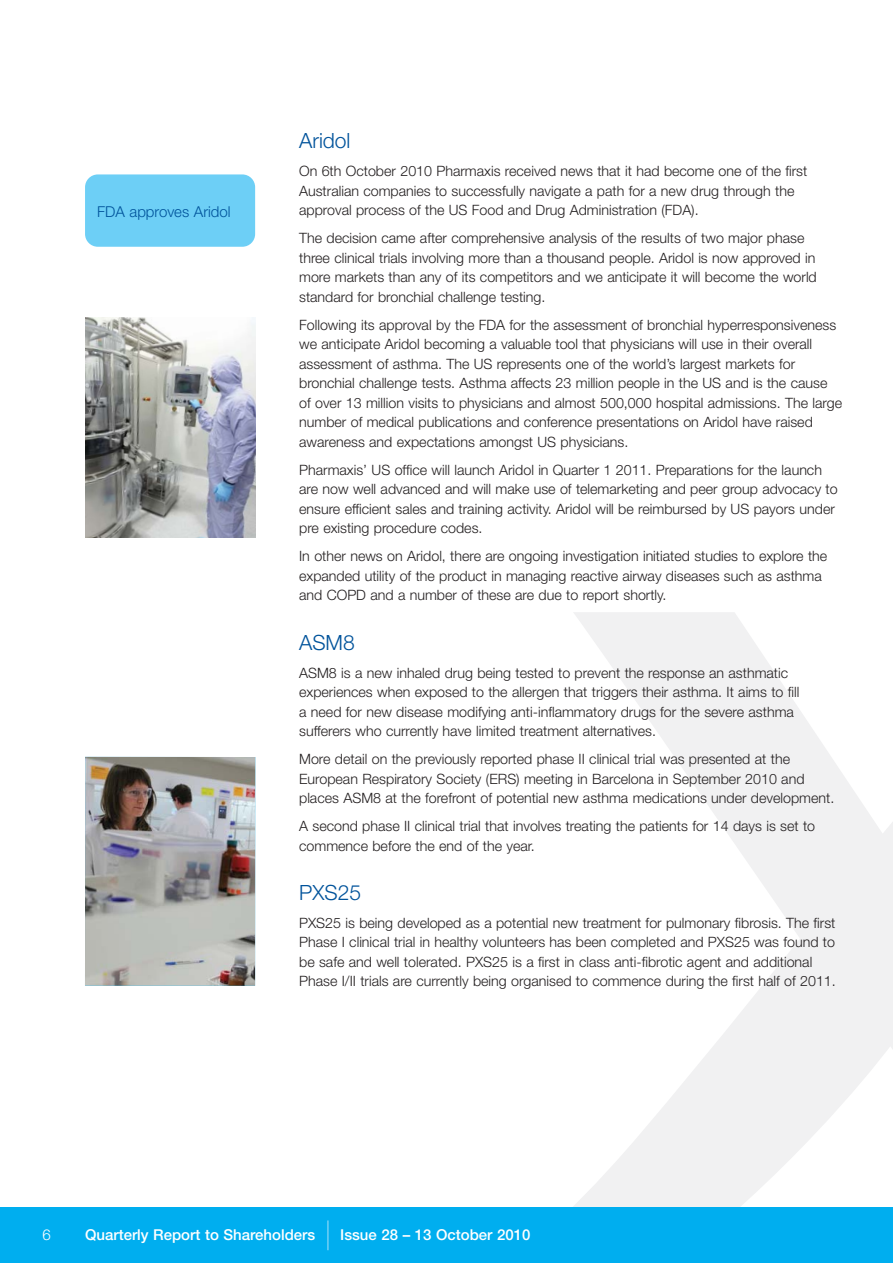
<style>
.page{position:relative;width:893px;height:1263px;background:#fff}
.page>*{position:absolute;margin:0;border:0;box-sizing:border-box;transform-origin:0 0}
.t1{font:300 21px "Helvetica Neue";color:#00539b}
.t2{font:500 15px "Helvetica Neue";color:#fff}
.t3{font:300 15px "Helvetica Neue";color:#00539b}
.t4{font:300 15px "Helvetica Neue";color:#fff}
.t5{font:300 14.25px/19.5px "Helvetica Neue";color:#231f20}
</style>
<div class="page">
<svg style="left:340px;top:612px;width:553px;height:596px"></svg>
<div style="left:0;top:1208px;width:893px;height:55px;background:#00aeef"></div>
<hr style="left:327px;top:1220px;width:2px;height:30px;background:#71d0f6">
<div style="left:85px;top:174px;width:170px;height:73px;background:#6dcff6;border-radius:13px"></div>
<img style="left:85px;top:318px;width:170px;height:220px">
<img style="left:85px;top:757px;width:170px;height:229px">
<p class="t3" style="left:97px;top:206px;width:135px">FDA approves Aridol</p>
<h1 class="t1" style="left:299px;top:133px;width:53px">Aridol</h1>
<p class="t5" style="left:299px;top:163px;width:510px">On 6th October 2010 Pharmaxis received news that it had become one of the first<br>Australian companies to successfully navigate a path for a new drug through the approval process of the US Food and Drug Administration (FDA).</p>
<p class="t5" style="left:299px;top:230px;width:519px">The decision came after comprehensive analysis of the results of two major phase three clinical trials involving more than a thousand people. Aridol is now approved in more markets than any of its competitors and we anticipate it will become the world standard for bronchial challenge testing.</p>
<p class="t5" style="left:299px;top:316px;width:545px">Following its approval by the FDA for the assessment of bronchial hyperresponsiveness we anticipate Aridol becoming a valuable tool that physicians will use in their overall assessment of asthma. The US represents one of the world’s largest markets for bronchial challenge tests. Asthma affects 23 million people in the US and is the cause of over 13 million visits to physicians and almost 500,000 hospital admissions. The large number of medical publications and conference presentations on Aridol have raised awareness and expectations amongst US physicians.</p>
<p class="t5" style="left:299px;top:461px;width:540px">Pharmaxis’ US office will launch Aridol in Quarter 1 2011. Preparations for the launch are now well advanced and will make use of telemarketing and peer group advocacy to ensure efficient sales and training activity. Aridol will be reimbursed by US payors under pre existing procedure codes.</p>
<p class="t5" style="left:299px;top:548px;width:530px">In other news on Aridol, there are ongoing investigation initiated studies to explore the expanded utility of the product in managing reactive airway diseases such as asthma and COPD and a number of these are due to report shortly.</p>
<h1 class="t1" style="left:299px;top:635px;width:57px">ASM8</h1>
<p class="t5" style="left:299px;top:664px;width:502px">ASM8 is a new inhaled drug being tested to prevent the response an asthmatic experiences when exposed to the allergen that triggers their asthma. It aims to fill a need for new disease modifying anti-inflammatory drugs for the severe asthma sufferers who currently have limited treatment alternatives.</p>
<p class="t5" style="left:299px;top:751px;width:537px">More detail on the previously reported phase II clinical trial was presented at the<br>European Respiratory Society (ERS) meeting in Barcelona in September 2010 and places ASM8 at the forefront of potential new asthma medications under development.</p>
<p class="t5" style="left:299px;top:818px;width:518px">A second phase II clinical trial that involves treating the patients for 14 days is set to commence before the end of the year.</p>
<h1 class="t1" style="left:299px;top:885px;width:63px">PXS25</h1>
<p class="t5" style="left:299px;top:914px;width:538px">PXS25 is being developed as a potential new treatment for pulmonary fibrosis. The first Phase I clinical trial in healthy volunteers has been completed and PXS25 was found to be safe and well tolerated. PXS25 is a first in class anti-fibrotic agent and additional Phase I/II trials are currently being organised to commence during the first half of 2011.</p>
<p class="t4" style="left:43px;top:1229px;width:10px">6</p>
<p class="t2" style="left:85px;top:1229px;width:232px">Quarterly Report to Shareholders</p>
<p class="t2" style="left:340px;top:1229px;width:192px">Issue 28 – 13 October 2010</p>
</div>
